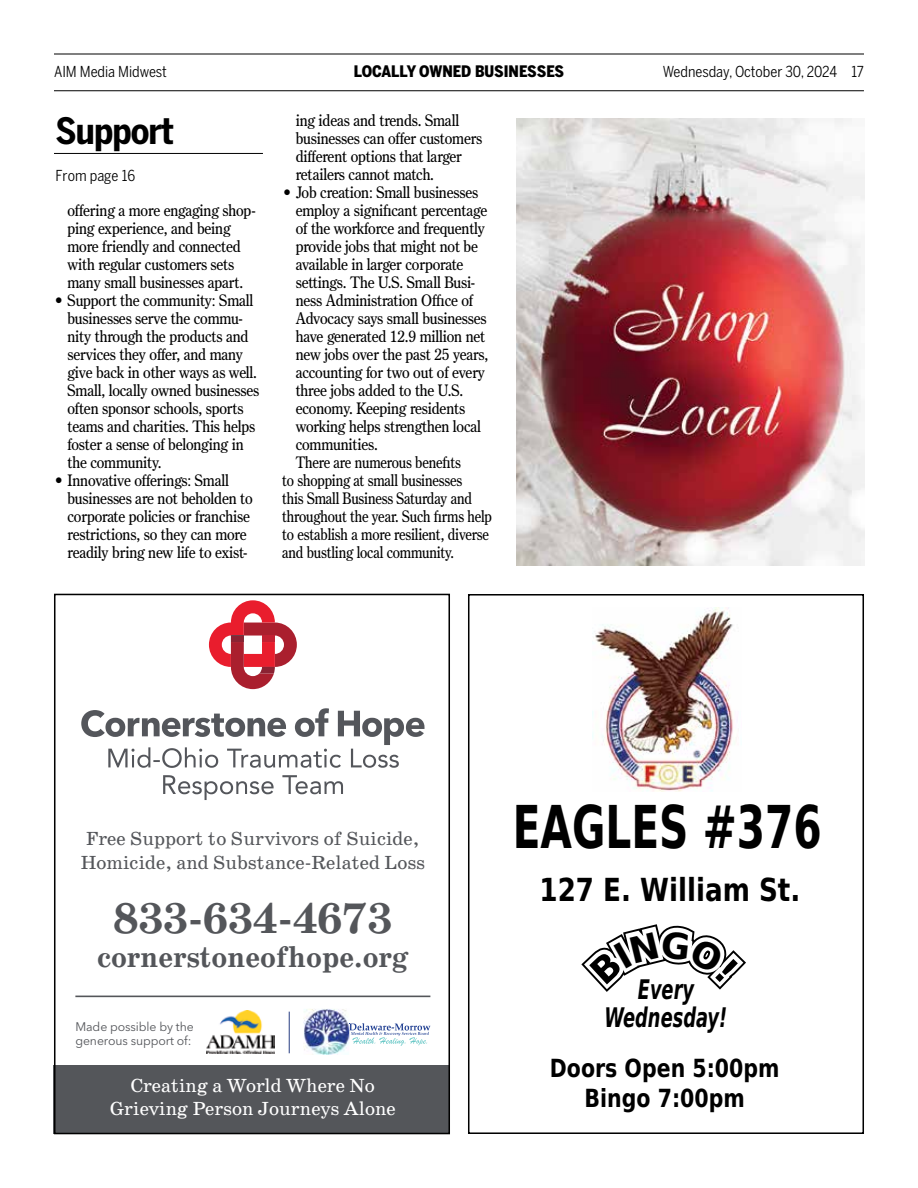
<style>
.page{position:relative;width:918px;height:1188px;background:#fff}
.page>*{position:absolute;margin:0;border:0;box-sizing:border-box;transform-origin:0 0}
.t1{font:700 59.1px "DejaVu Sans";color:#000;scale:.69 1}
.t2{font:700 43.35px "School";color:#54565a}
.t3{font:700 36px "Benton Sans Cond";letter-spacing:-.025em;color:#000}
.t4{font:700 31.8px "DejaVu Sans";color:#000;scale:.82 1}
.t5{font:700 29.7px "School";color:#54565a}
.t6{font:italic 700 27px/28.7px "DejaVu Sans";color:#000;text-align:center;scale:.66 1}
.t7{font:700 25.05px/30px "DejaVu Sans";color:#000;text-align:center;scale:.82 1}
.t8{font:19.2px/23.1px "School";color:#54565a}
.t9{font:19.2px/23.1px "School";color:#fff;text-align:center}
.t10{font:15.75px/18px "Bureau Roman One";letter-spacing:-.01em;color:#000}
.t11{font:15.75px "Bureau Roman One";letter-spacing:-.01em;color:#000;scale:.92 1}
.t12{font:900 15.75px "Benton Sans Cond";color:#000}
.t13{font:15px "Benton Sans Cond";color:#000}
.t14{font:12.45px/14.9px "Avenir Next";letter-spacing:-.005em;color:#54565a}
</style>
<div class="page">
<hr style="left:54px;top:54px;width:810px;height:1px;background:#000">
<hr style="left:54px;top:90px;width:810px;height:1px;background:#000">
<img style="left:517px;top:118px;width:347px;height:447px">
<hr style="left:54px;top:153px;width:209px;height:1px;background:#000">
<hr style="left:75px;top:996px;width:355px;height:1px;background:#54565a">
<div style="left:54px;top:1065px;width:396px;height:69px;background:#54565a"></div>
<img style="left:304px;top:1009px;width:45px;height:46px">
<svg style="left:349px;top:1023px;width:81px;height:23px"></svg>
<img style="left:206px;top:1011px;width:69px;height:42px">
<hr style="left:289px;top:1012px;width:1px;height:41px;background:#253b80">
<svg style="left:209px;top:600px;width:88px;height:89px"></svg>
<svg style="left:81px;top:708px;width:344px;height:60px"></svg>
<svg style="left:163px;top:775px;width:111px;height:25px"></svg>
<svg style="left:282px;top:775px;width:61px;height:19px"></svg>
<div style="left:54px;top:594px;width:396px;height:540px;border:2px solid #000"></div>
<img style="left:592px;top:607px;width:141px;height:184px">
<div style="left:468px;top:594px;width:396px;height:540px;border:2px solid #000"></div>
<p class="t13" style="left:54px;top:62px;width:114px">AIM Media Midwest</p>
<p class="t12" style="left:354px;top:62px;width:212px">LOCALLY OWNED BUSINESSES</p>
<p class="t13" style="left:663px;top:62px;width:203px">Wednesday, October 30, 2024 17</p>
<h3 class="t3" style="left:56px;top:108px;width:120px">Support</h3>
<p class="t13" style="left:56px;top:166px;width:81px">From page 16</p>
<p class="t10" style="left:67px;top:201px;width:189px">offering a more engaging shop&shy;ping experience, and being more friendly and connected with regular customers sets many small businesses apart.</p>
<p class="t10" style="left:67px;top:291px;width:193px;text-indent:-14px">• Support the community: Small businesses serve the commu&shy;nity through the products and services they offer, and many give back in other ways as well.<br>Small, locally owned businesses often sponsor schools, sports teams and charities. This helps foster a sense of belonging in the community.</p>
<p class="t10" style="left:67px;top:471px;width:187px;text-indent:-14px">• Innovative offerings: Small businesses are not beholden to corporate policies or franchise restrictions, so they can more readily bring new life to exist-</p>
<p class="t10" style="left:296px;top:111px;width:188px">ing ideas and trends. Small businesses can offer customers different options that larger retailers cannot match.</p>
<p class="t10" style="left:282px;top:183px;width:198px">• Job creation: Small businesses</p>
<p class="t10" style="left:296px;top:201px;width:193px">employ a significant percentage</p>
<p class="t10" style="left:296px;top:219px;width:191px">of the workforce and frequently</p>
<p class="t10" style="left:296px;top:237px;width:184px">provide jobs that might not be</p>
<p class="t10" style="left:296px;top:255px;width:169px">available in larger corporate</p>
<p class="t10" style="left:296px;top:273px;width:181px">settings. The U.S. Small Busi-</p>
<p class="t10" style="left:296px;top:291px;width:179px">ness Administration Office of</p>
<p class="t10" style="left:296px;top:309px;width:192px">Advocacy says small businesses</p>
<p class="t10" style="left:296px;top:327px;width:191px">have generated 12.9 million net</p>
<p class="t10" style="left:296px;top:345px;width:194px">new jobs over the past 25 years,</p>
<p class="t10" style="left:296px;top:363px;width:191px">accounting for two out of every</p>
<p class="t10" style="left:296px;top:381px;width:169px">three jobs added to the U.S.</p>
<p class="t10" style="left:296px;top:399px;width:171px">economy. Keeping residents</p>
<p class="t10" style="left:296px;top:417px;width:187px">working helps strengthen local</p>
<p class="t10" style="left:296px;top:435px;width:84px">communities.</p>
<p class="t11" style="left:296px;top:453px;width:181px">There are numerous benefits</p>
<p class="t11" style="left:282px;top:471px;width:197px">to shopping at small businesses</p>
<p class="t11" style="left:282px;top:489px;width:208px">this Small Business Saturday and</p>
<p class="t11" style="left:282px;top:507px;width:229px">throughout the year. Such firms help</p>
<p class="t11" style="left:282px;top:525px;width:226px">to establish a more resilient, diverse</p>
<p class="t11" style="left:282px;top:543px;width:188px">and bustling local community.</p>
<p class="t8" style="left:81px;top:828px;width:346px">Free Support to Survivors of Suicide,<br>Homicide, and Substance-Related Loss</p>
<h2 class="t2" style="left:114px;top:893px;width:280px">833-634-4673</h2>
<h3 class="t5" style="left:97px;top:939px;width:313px">cornerstoneofhope.org</h3>
<p class="t14" style="left:75px;top:1018px;width:120px">Made possible by the generous support of:</p>
<p class="t9" style="left:110px;top:1074px;width:287px">Creating a World Where No<br>Grieving Person Journeys Alone</p>
<h1 class="t1" style="left:513px;top:778px;width:450px">EAGLES #376</h1>
<h3 class="t4" style="left:540px;top:864px;width:320px">127 E. William St.</h3>
<h3 class="t6" style="left:605px;top:974px;width:188px">Every<br>Wednesday!</h3>
<h3 class="t7" style="left:550px;top:1052px;width:282px">Doors Open 5:00pm<br>Bingo 7:00pm</h3>
</div>
